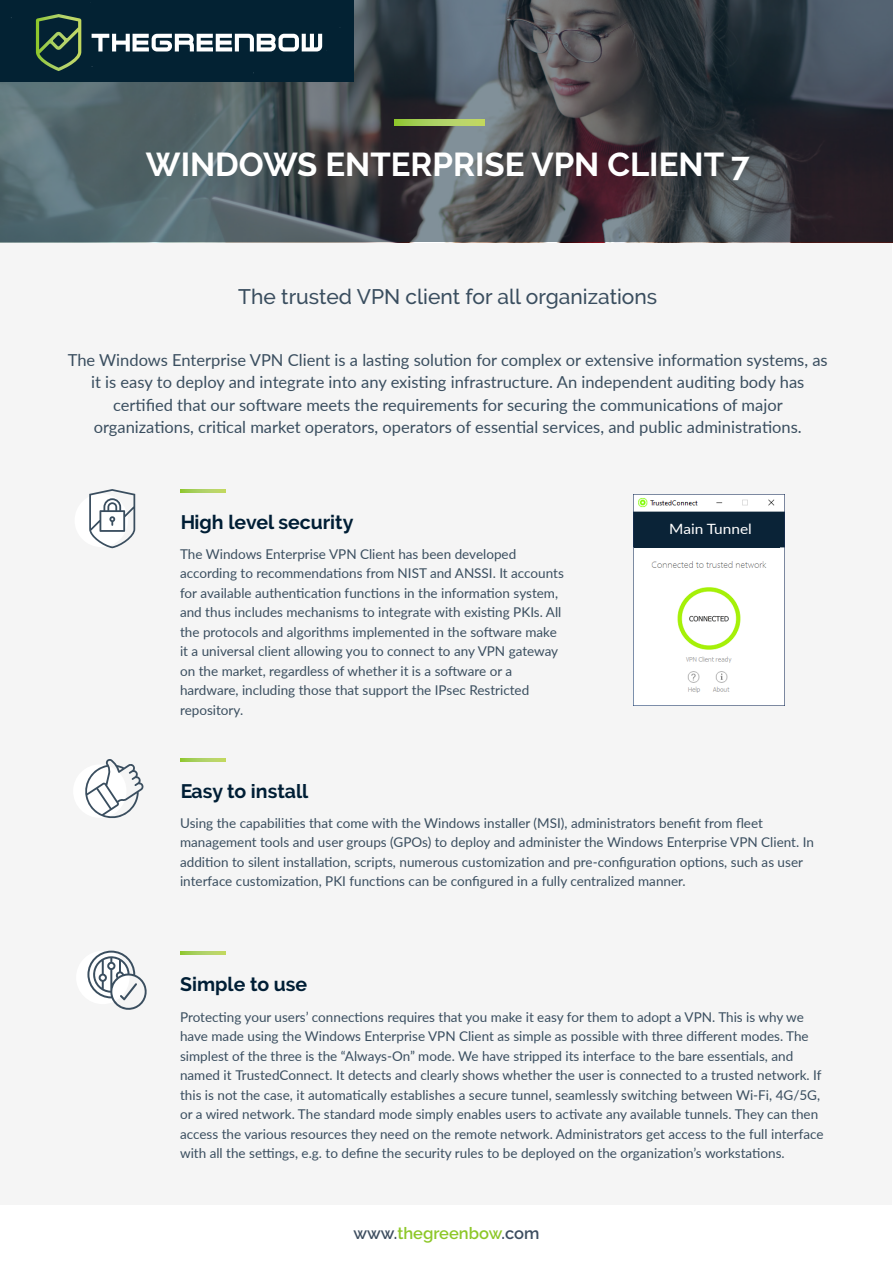
<style>
.page{position:relative;width:893px;height:1263px;background:#fff}
.page>*{position:absolute;margin:0;border:0;box-sizing:border-box;transform-origin:0 0}
.t1{font:700 33px "Raleway";color:#fff}
.t2{font:500 21px "Raleway";color:#3a4e5f}
.t3{font:700 19.5px "Raleway";color:#001e35}
.t4{font:16.5px/22.5px "Lato";color:#3a4e5f;text-align:center}
.t5{font:600 16.5px "Raleway";color:#8dc728}
.t6{font:14.25px "Lato";color:#fff;scale:1.09 1}
.t7{font:13.5px/19.5px "Lato";color:#3a4e5f}
.s1{color:#3d4d5f}
</style>
<div class="page">
<div style="left:0;top:238px;width:892px;height:967px;background:#f5f5f5"></div>
<svg style="left:180px;top:489px;width:45px;height:3px"></svg>
<div style="left:75px;top:494px;width:53px;height:53px;background:#fff;border-radius:50%"></div>
<svg style="left:89px;top:489px;width:46px;height:59px"></svg>
<svg style="left:180px;top:759px;width:45px;height:3px"></svg>
<div style="left:73px;top:764px;width:53px;height:54px;background:#fff;border-radius:50%"></div>
<svg style="left:85px;top:759px;width:58px;height:59px"></svg>
<svg style="left:180px;top:951px;width:45px;height:3px"></svg>
<div style="left:76px;top:951px;width:53px;height:53px;background:#fff;border-radius:50%"></div>
<svg style="left:87px;top:951px;width:60px;height:59px"></svg>
<img style="left:634px;top:494px;width:150px;height:199px">
<div style="left:634px;top:515px;width:145px;height:32px;background:#0a2337"></div>
<svg style="left:0;top:0;width:893px;height:242px;background:#454c52"></svg>
<div style="left:0;top:0;width:354px;height:82px;background:#032233"></div>
<svg style="left:92px;top:34px;width:231px;height:18px"></svg>
<svg style="left:36px;top:14px;width:45px;height:57px"></svg>
<svg style="left:395px;top:120px;width:90px;height:6px"></svg>
<h1 class="t1" style="left:146px;top:146px;width:605px">WINDOWS ENTERPRISE VPN CLIENT 7</h1>
<h2 class="t2" style="left:238px;top:284px;width:420px">The trusted VPN client for all organizations</h2>
<p class="t4" style="left:68px;top:348px;width:761px">The Windows Enterprise VPN Client is a lasting solution for complex or extensive information systems, as it is easy to deploy and integrate into any existing infrastructure. An independent auditing body has certified that our software meets the requirements for securing the communications of major organizations, critical market operators, operators of essential services, and public administrations.</p>
<h3 class="t3" style="left:180px;top:511px;width:175px">High level security</h3>
<p class="t7" style="left:180px;top:543px;width:385px">The Windows Enterprise VPN Client has been developed according to recommendations from NIST and ANSSI. It accounts for available authentication functions in the information system, and thus includes mechanisms to integrate with existing PKIs. All the protocols and algorithms implemented in the software make it a universal client allowing you to connect to any VPN gateway on the market, regardless of whether it is a software or a hardware, including those that support the IPsec Restricted repository.</p>
<p class="t6" style="left:669px;top:519px;width:77px">Main Tunnel</p>
<h3 class="t3" style="left:180px;top:780px;width:130px">Easy to install</h3>
<p class="t7" style="left:180px;top:812px;width:635px">Using the capabilities that come with the Windows installer (MSI), administrators benefit from fleet management tools and user groups (GPOs) to deploy and administer the Windows Enterprise VPN Client. In addition to silent installation, scripts, numerous customization and pre-configuration options, such as user interface customization, PKI functions can be configured in a fully centralized manner.</p>
<h3 class="t3" style="left:180px;top:973px;width:129px">Simple to use</h3>
<p class="t7" style="left:180px;top:1007px;width:645px">Protecting your users’ connections requires that you make it easy for them to adopt a VPN. This is why we have made using the Windows Enterprise VPN Client as simple as possible with three different modes. The simplest of the three is the “Always-On” mode. We have stripped its interface to the bare essentials, and named it TrustedConnect. It detects and clearly shows whether the user is connected to a trusted network. If this is not the case, it automatically establishes a secure tunnel, seamlessly switching between Wi-Fi, 4G/5G, or a wired network. The standard mode simply enables users to activate any available tunnels. They can then access the various resources they need on the remote network. Administrators get access to the full interface with all the settings, e.g. to define the security rules to be deployed on the organization’s workstations.</p>
<p class="t5" style="left:354px;top:1224px;width:187px"><span class="s1">www.</span>thegreenbow<span class="s1">.com</span></p>
</div>
